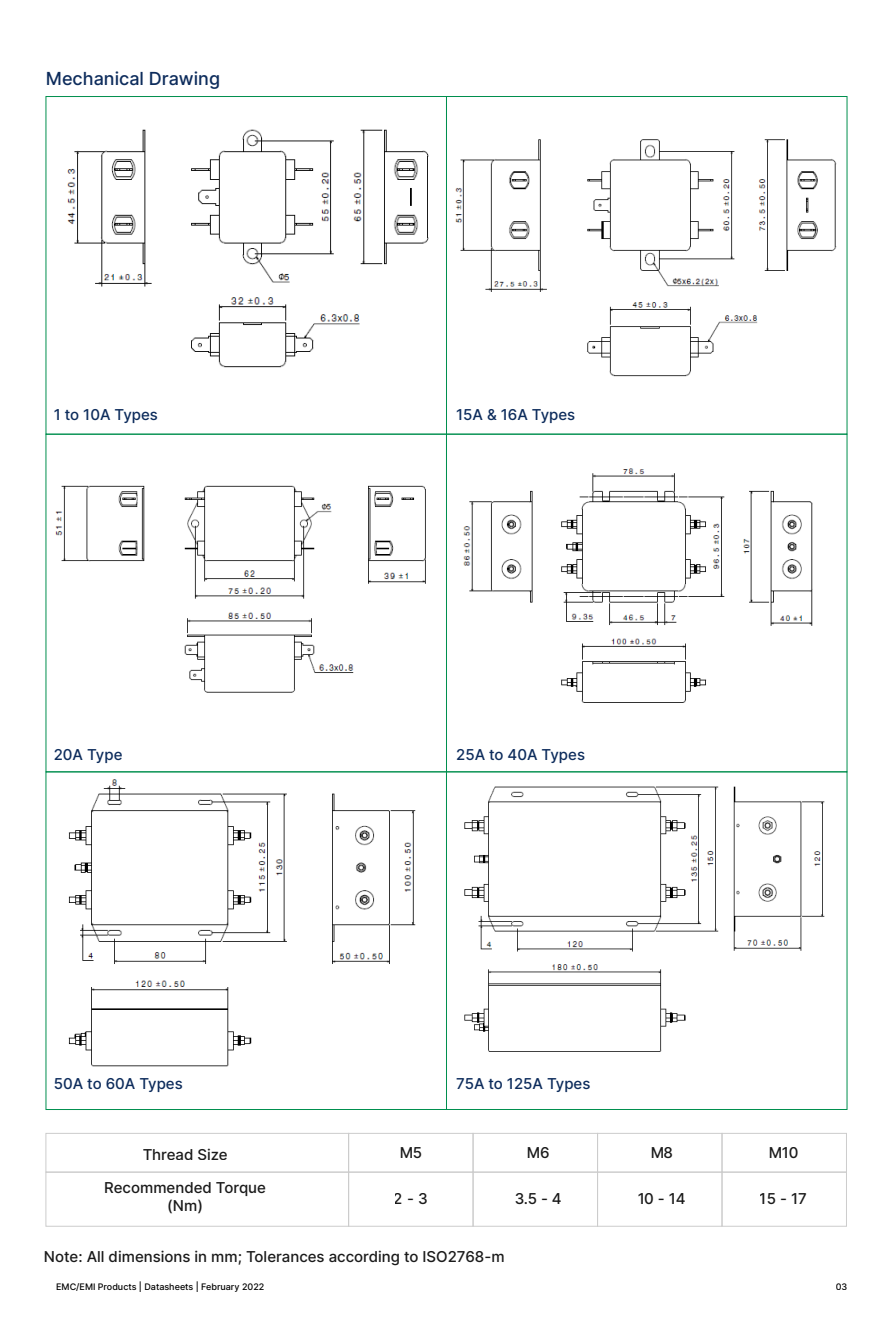
<style>
.page{position:relative;width:893px;height:1319px;background:#fff}
.page>*{position:absolute;margin:0;border:0;box-sizing:border-box;transform-origin:0 0}
.t1{font:500 18px "Inter";color:#0d2c5c}
.t2{font:500 15px/18px "Inter";color:#1a1a1a;text-align:center}
.t3{font:500 15px "Inter";color:#0d2c5c}
.t4{font:500 9px "Inter";color:#000}
</style>
<div class="page">
<img style="left:68px;top:779px;width:348px;height:288px">
<img style="left:464px;top:786px;width:361px;height:266px">
<img style="left:55px;top:485px;width:371px;height:208px">
<div style="left:45px;top:1132px;width:304px;height:40px;border:1px solid #ccc"></div>
<div style="left:45px;top:1171px;width:304px;height:55px;border:1px solid #ccc"></div>
<div style="left:348px;top:1132px;width:125px;height:40px;border:1px solid #ccc"></div>
<div style="left:348px;top:1171px;width:125px;height:55px;border:1px solid #ccc"></div>
<div style="left:473px;top:1132px;width:125px;height:40px;border:1px solid #ccc"></div>
<div style="left:473px;top:1171px;width:125px;height:55px;border:1px solid #ccc"></div>
<div style="left:597px;top:1132px;width:125px;height:40px;border:1px solid #ccc"></div>
<div style="left:597px;top:1171px;width:125px;height:55px;border:1px solid #ccc"></div>
<div style="left:722px;top:1132px;width:125px;height:40px;border:1px solid #ccc"></div>
<div style="left:722px;top:1171px;width:125px;height:55px;border:1px solid #ccc"></div>
<div style="left:446px;top:771px;width:401px;height:338px;border:1px solid #008f4e"></div>
<img style="left:67px;top:129px;width:362px;height:239px">
<img style="left:455px;top:139px;width:382px;height:238px">
<img style="left:463px;top:468px;width:350px;height:235px">
<p class="t1" style="left:46px;top:65px;width:176px">Mechanical Drawing</p>
<p class="t3" style="left:54px;top:403px;width:106px">1 to 10A Types</p>
<p class="t3" style="left:456px;top:403px;width:121px">15A &amp; 16A Types</p>
<p class="t3" style="left:54px;top:744px;width:70px">20A Type</p>
<p class="t3" style="left:456px;top:744px;width:130px">25A to 40A Types</p>
<p class="t3" style="left:54px;top:1072px;width:131px">50A to 60A Types</p>
<p class="t3" style="left:456px;top:1072px;width:136px">75A to 125A Types</p>
<p class="t2" style="left:142px;top:1144px;width:87px">Thread Size</p>
<p class="t2" style="left:399px;top:1143px;width:24px">M5</p>
<p class="t2" style="left:104px;top:1178px;width:163px">Recommended Torque (Nm)</p>
<p class="t2" style="left:394px;top:1189px;width:35px">2 - 3</p>
<p class="t2" style="left:527px;top:1143px;width:25px">M6</p>
<p class="t2" style="left:514px;top:1189px;width:49px">3.5 - 4</p>
<p class="t2" style="left:44px;top:1246px;width:462px">Note: All dimensions in mm; Tolerances according to ISO2768-m</p>
<p class="t2" style="left:650px;top:1143px;width:24px">M8</p>
<p class="t2" style="left:637px;top:1189px;width:50px">10 - 14</p>
<p class="t2" style="left:768px;top:1143px;width:32px">M10</p>
<p class="t2" style="left:760px;top:1189px;width:49px">15 - 17</p>
<p class="t4" style="left:56px;top:1279px;width:210px">EMC/EMI Products | Datasheets | February 2022</p>
<p class="t4" style="left:836px;top:1279px;width:13px">03</p>
</div>
